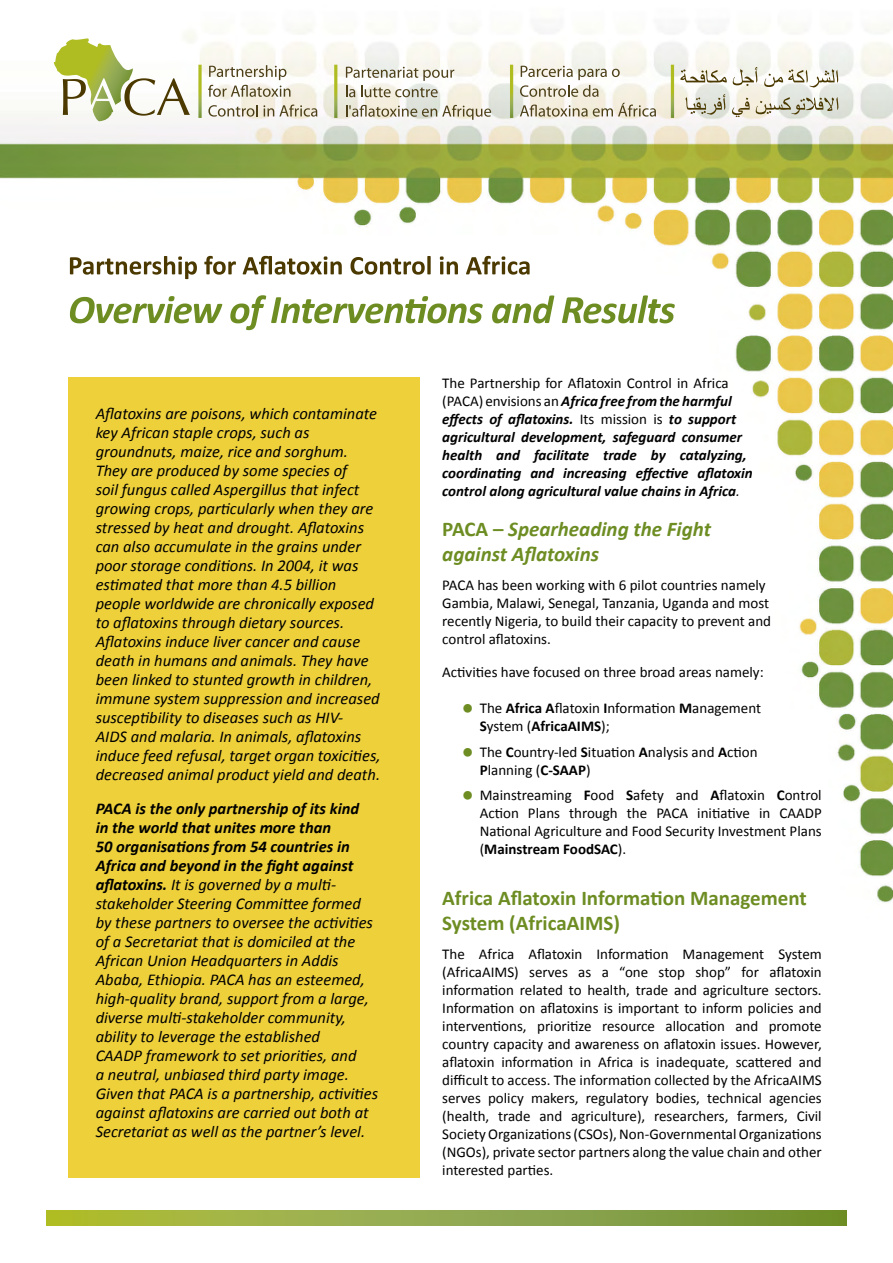
<style>
.page{position:relative;width:893px;height:1263px;background:#fff}
.page>*{position:absolute;margin:0;border:0;box-sizing:border-box;transform-origin:0 0}
.t1{font:700 21px/25.2px "Calibri";color:#6d8d23}
.t2{font:italic 700 21px/25.2px "Calibri";color:#6d8d23}
.t3{font:italic 16.5px/18.9px "Calibri";color:#000}
.t4{font:15px/18px "Calibri";color:#000}
.t5{font:italic 700 15px/18px "Calibri";color:#000}
.s1{font-weight:700}
.s2{font-weight:400;font-style:normal}
.s3{font-weight:400}
.s4{font-style:normal}
.s5{font-weight:700;font-size:24px;color:#6d8d23}
</style>
<div class="page">
<svg style="left:46px;top:1210px;width:801px;height:15px;background:#91a842"></svg>
<img style="left:0;top:25px;width:893px;height:1141px">
<svg style="left:54px;top:38px;width:136px;height:84px"></svg>
<svg style="left:208px;top:65px;width:82px;height:32px"></svg>
<svg style="left:208px;top:105px;width:109px;height:12px"></svg>
<svg style="left:198px;top:65px;width:4px;height:53px"></svg>
<svg style="left:334px;top:65px;width:3px;height:53px"></svg>
<svg style="left:520px;top:66px;width:100px;height:31px"></svg>
<svg style="left:520px;top:103px;width:136px;height:14px;background:#cdc6b3"></svg>
<svg style="left:510px;top:65px;width:3px;height:53px"></svg>
<svg style="left:671px;top:65px;width:3px;height:53px"></svg>
<svg style="left:764px;top:69px;width:75px;height:19px"></svg>
<svg style="left:680px;top:67px;width:78px;height:19px"></svg>
<svg style="left:685px;top:94px;width:41px;height:21px"></svg>
<svg style="left:732px;top:97px;width:107px;height:20px"></svg>
<svg style="left:346px;top:67px;width:108px;height:30px"></svg>
<svg style="left:346px;top:105px;width:145px;height:15px"></svg>
<hr style="left:68px;top:296px;width:642px;height:3px;background:#fff">
<svg style="left:70px;top:256px;width:460px;height:23px"></svg>
<svg style="left:70px;top:295px;width:605px;height:35px"></svg>
<div style="left:69px;top:377px;width:351px;height:800px;background:#eed03b"></div>
<p class="t3" style="left:96px;top:404px;width:286px">Aflatoxins are poisons, which contaminate key African staple crops, such as groundnuts, maize, rice and sorghum.<br>They are produced by some species of<br>soil fungus called Aspergillus that infect growing crops, particularly when they are stressed by heat and drought. Aflatoxins can also accumulate in the grains under poor storage conditions. In 2004, it was estimated that more than 4.5 billion people worldwide are chronically exposed to aflatoxins through dietary sources.<br>Aflatoxins induce liver cancer and cause death in humans and animals. They have been linked to stunted growth in children, immune system suppression and increased susceptibility to diseases such as HIV-<br>AIDS and malaria. In animals, aflatoxins induce feed refusal, target organ toxicities, decreased animal product yield and death.</p>
<p class="t3" style="left:96px;top:798px;width:284px"><span class="s1">PACA is the only partnership of its kind<br>in the world that unites more than<br>50 organisations from 54 countries in Africa and beyond in the fight against aflatoxins.</span> It is governed by a multi&shy;stakeholder Steering Committee formed by these partners to oversee the activities of a Secretariat that is domiciled at the African Union Headquarters in Addis Ababa, Ethiopia. PACA has an esteemed, high-quality brand, support from a large, diverse multi-stakeholder community, ability to leverage the established<br>CAADP framework to set priorities, and<br>a neutral, unbiased third party image.<br>Given that PACA is a partnership, activities against aflatoxins are carried out both at Secretariat as well as the partner’s level.</p>
<p class="t5" style="left:442px;top:373px;width:312px"><span class="s2">The Partnership for Aflatoxin Control in Africa (PACA) envisions an</span> Africa free from the harmful effects of aflatoxins. <span class="s2">Its mission is</span> to support agricultural development, safeguard consumer health and facilitate trade by catalyzing, coordinating and increasing effective aflatoxin control along agricultural value chains in Africa<span class="s3">.</span></p>
<p class="t2" style="left:442px;top:515px;width:270px"><span class="s4">PACA –</span> Spearheading the Fight against Aflatoxins</p>
<p class="t4" style="left:442px;top:576px;width:330px">PACA has been working with 6 pilot countries namely Gambia, Malawi, Senegal, Tanzania, Uganda and most recently Nigeria, to build their capacity to prevent and control aflatoxins.</p>
<p class="t4" style="left:442px;top:663px;width:323px">Activities have focused on three broad areas namely:</p>
<p class="t4" style="left:480px;top:699px;width:283px;text-indent:-18px"><span class="s5">•</span> The <span class="s1">Africa A</span>flatoxin <span class="s1">I</span>nformation <span class="s1">M</span>anagement<br><span class="s1">S</span>ystem (<span class="s1">AfricaAIMS</span>);</p>
<p class="t4" style="left:480px;top:743px;width:279px;text-indent:-18px"><span class="s5">•</span> The <span class="s1">C</span>ountry-led <span class="s1">S</span>ituation <span class="s1">A</span>nalysis and <span class="s1">A</span>ction<br><span class="s1">P</span>lanning (<span class="s1">C-SAAP</span>)</p>
<p class="t4" style="left:480px;top:786px;width:344px;text-align:justify;text-indent:-18px"><span class="s5">•</span> Mainstreaming <span class="s1">F</span>ood <span class="s1">S</span>afety and <span class="s1">A</span>flatoxin <span class="s1">C</span>ontrol Action Plans through the PACA initiative in CAADP National Agriculture and Food Security Investment Plans (<span class="s1">Mainstream FoodSAC</span>).</p>
<p class="t1" style="left:442px;top:884px;width:366px">Africa Aflatoxin Information Management<br>System (AfricaAIMS)</p>
<p class="t4" style="left:442px;top:945px;width:381px;text-align:justify">The Africa Aflatoxin Information Management System (AfricaAIMS) serves as a “one stop shop” for aflatoxin information related to health, trade and agriculture sectors.<br>Information on aflatoxins is important to inform policies and interventions, prioritize resource allocation and promote country capacity and awareness on aflatoxin issues. However, aflatoxin information in Africa is inadequate, scattered and difficult to access. The information collected by the AfricaAIMS serves policy makers, regulatory bodies, technical agencies (health, trade and agriculture), researchers, farmers, Civil Society Organizations (CSOs), Non-Governmental Organizations (NGOs), private sector partners along the value chain and other interested parties.</p>
</div>
